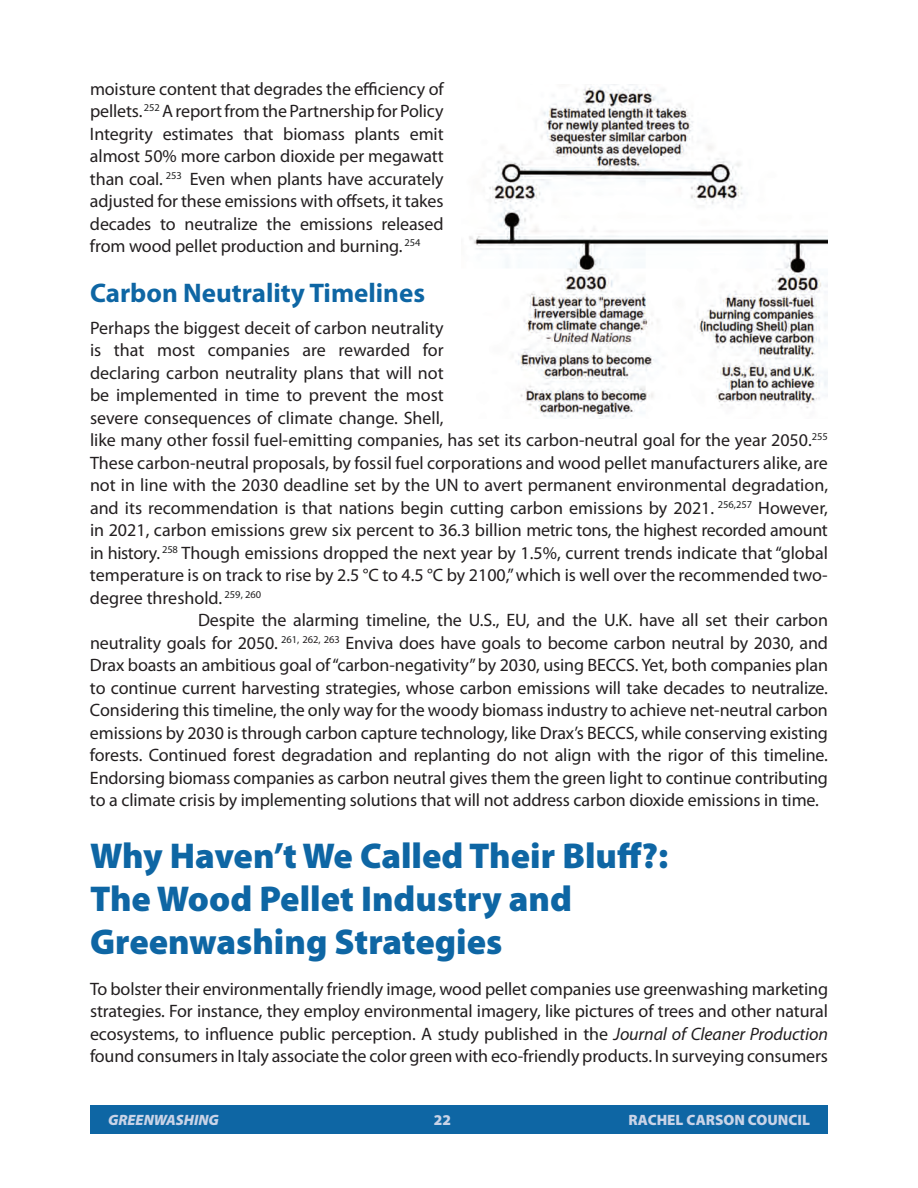
<style>
.page{position:relative;width:918px;height:1188px;background:#fff}
.page>*{position:absolute;margin:0;border:0;box-sizing:border-box;transform-origin:0 0}
.t1{font:900 36px/43.2px "Myriad Pro";color:#0e66a4}
.t2{font:700 27px "Myriad Pro";color:#0e66a4}
.t3{font:18px/22.5px "Myriad Pro";letter-spacing:-.005em;color:#231f20;text-align:justify}
.t4{font:900 15px "Myriad Pro";color:#c9d3e7}
.t5{font:italic 900 15px "Myriad Pro";color:#c9d3e7}
.s1{font-style:italic}
</style>
<div class="page">
<div style="left:90px;top:1105px;width:738px;height:29px;background:#0e66a4"></div>
<img style="left:469px;top:84px;width:359px;height:334px">
<p class="t3" style="left:90px;top:78px;width:355px">moisture content that degrades the efficiency of pellets. <sup>252</sup> A report from the Partnership for Policy Integrity estimates that biomass plants emit almost 50% more carbon dioxide per megawatt than coal. <sup>253</sup> Even when plants have accurately adjusted for these emissions with offsets, it takes decades to neutralize the emissions released from wood pellet production and burning. <sup>254</sup></p>
<h2 class="t2" style="left:90px;top:278px;width:337px">Carbon Neutrality Timelines</h2>
<p class="t3" style="left:90px;top:317px;width:355px">Perhaps the biggest deceit of carbon neutrality</p>
<p class="t3" style="left:90px;top:339px;width:355px">is that most companies are rewarded for</p>
<p class="t3" style="left:90px;top:362px;width:355px">declaring carbon neutrality plans that will not</p>
<p class="t3" style="left:90px;top:384px;width:355px">be implemented in time to prevent the most</p>
<p class="t3" style="left:90px;top:407px;width:355px">severe consequences of climate change. Shell,</p>
<p class="t3" style="left:90px;top:429px;width:740px">like many other fossil fuel-emitting companies, has set its carbon-neutral goal for the year 2050.<sup>255</sup></p>
<p class="t3" style="left:90px;top:452px;width:739px">These carbon-neutral proposals, by fossil fuel corporations and wood pellet manufacturers alike, are</p>
<p class="t3" style="left:90px;top:474px;width:740px">not in line with the 2030 deadline set by the UN to avert permanent environmental degradation,</p>
<p class="t3" style="left:90px;top:497px;width:740px">and its recommendation is that nations begin cutting carbon emissions by 2021. <sup>256,257</sup> However,</p>
<p class="t3" style="left:90px;top:519px;width:739px">in 2021, carbon emissions grew six percent to 36.3 billion metric tons, the highest recorded amount</p>
<p class="t3" style="left:90px;top:542px;width:740px">in history. <sup>258</sup> Though emissions dropped the next year by 1.5%, current trends indicate that “global</p>
<p class="t3" style="left:90px;top:564px;width:739px">temperature is on track to rise by 2.5 °C to 4.5 °C by 2100,” which is well over the recommended two-</p>
<p class="t3" style="left:90px;top:587px;width:173px">degree threshold. <sup>259,</sup> <sup>260</sup></p>
<p class="t3" style="left:198px;top:609px;width:632px">Despite the alarming timeline, the U.S., EU, and the U.K. have all set their carbon</p>
<p class="t3" style="left:90px;top:632px;width:740px">neutrality goals for 2050. <sup>261,</sup> <sup>262,</sup> <sup>263</sup> Enviva does have goals to become carbon neutral by 2030, and</p>
<p class="t3" style="left:90px;top:654px;width:740px">Drax boasts an ambitious goal of “carbon-negativity” by 2030, using BECCS. Yet, both companies plan</p>
<p class="t3" style="left:90px;top:677px;width:740px">to continue current harvesting strategies, whose carbon emissions will take decades to neutralize.</p>
<p class="t3" style="left:90px;top:699px;width:739px">Considering this timeline, the only way for the woody biomass industry to achieve net-neutral carbon</p>
<p class="t3" style="left:90px;top:722px;width:740px">emissions by 2030 is through carbon capture technology, like Drax’s BECCS, while conserving existing</p>
<p class="t3" style="left:90px;top:744px;width:740px">forests. Continued forest degradation and replanting do not align with the rigor of this timeline.</p>
<p class="t3" style="left:90px;top:767px;width:740px">Endorsing biomass companies as carbon neutral gives them the green light to continue contributing</p>
<p class="t3" style="left:90px;top:789px;width:731px">to a climate crisis by implementing solutions that will not address carbon dioxide emissions in time.</p>
<h1 class="t1" style="left:90px;top:834px;width:580px">Why Haven’t We Called Their Bluff?:<br>The Wood Pellet Industry and<br>Greenwashing Strategies</h1>
<p class="t3" style="left:90px;top:978px;width:740px">To bolster their environmentally friendly image, wood pellet companies use greenwashing marketing strategies. For instance, they employ environmental imagery, like pictures of trees and other natural ecosystems, to influence public perception. A study published in the <span class="s1">Journal of Cleaner Production </span>found consumers in Italy associate the color green with eco-friendly products. In surveying consumers</p>
<p class="t5" style="left:108px;top:1112px;width:113px">GREENWASHING</p>
<p class="t4" style="left:434px;top:1112px;width:19px">22</p>
<p class="t4" style="left:629px;top:1112px;width:183px">RACHEL CARSON COUNCIL</p>
</div>
